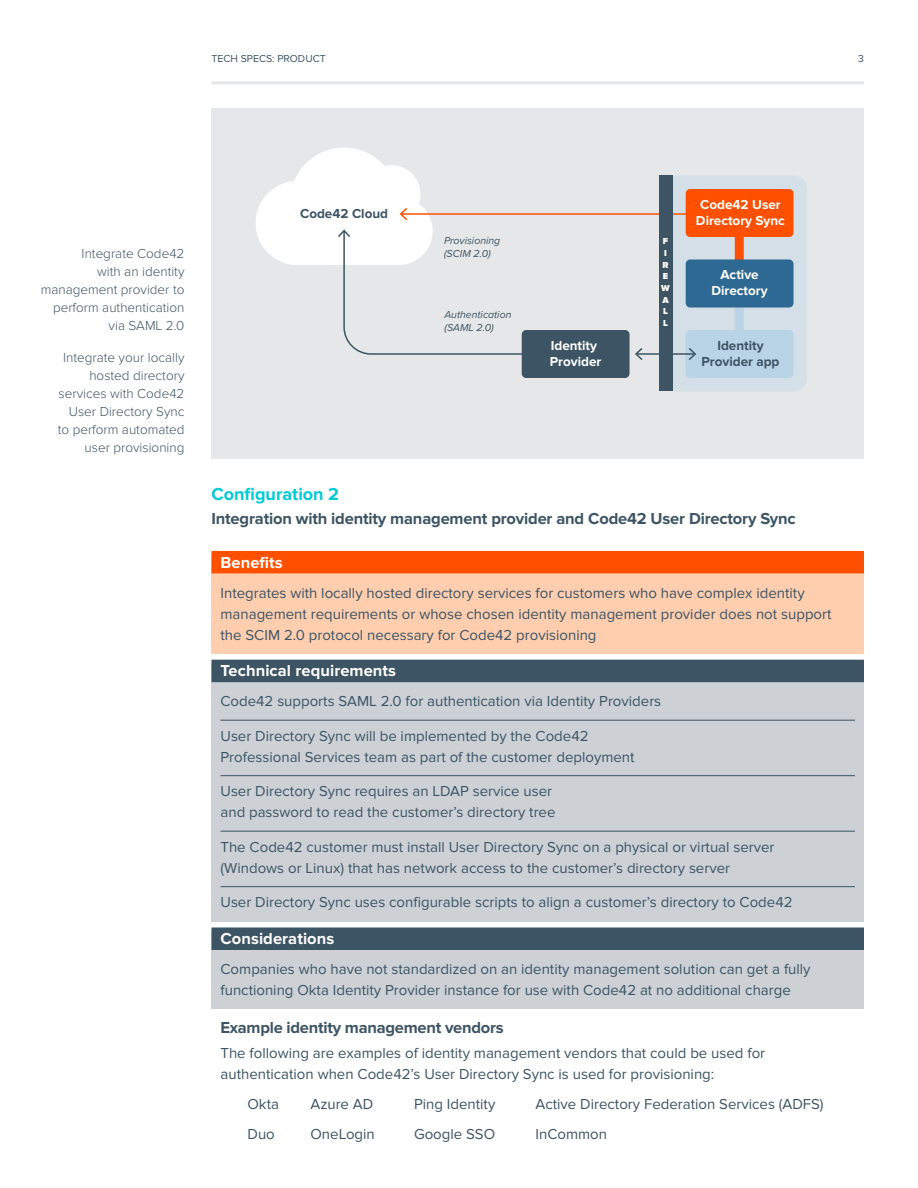
<style>
.page{position:relative;width:918px;height:1188px;background:#fff}
.page>*{position:absolute;margin:0;border:0;box-sizing:border-box;transform-origin:0 0}
.t1{font:700 18px "Proxima Nova";color:#00cad5}
.t2{font:700 16.5px "Proxima Nova";letter-spacing:-.01em;color:#3c5464}
.t3{font:700 16.5px "Proxima Nova";letter-spacing:.005em;color:#fff}
.t4{font:15px/21px "Proxima Nova";color:#3c5464}
.t5{font:300 13.5px/18px "Proxima Nova";color:#3e5464;text-align:right}
.t6{font:700 13.5px/16.2px "Proxima Nova";color:#fff;text-align:center}
.t7{font:700 13.5px/16.2px "Proxima Nova";color:#3c5464;text-align:center}
.t8{font:italic 10.5px/12.6px "Proxima Nova";color:#3c5464}
.t9{font:10.5px "Proxima Nova";color:#3c5464}
.t10{font:900 9px/11.7px "Proxima Nova";color:#fff;text-align:center}
</style>
<div class="page">
<hr style="left:212px;top:81px;width:652px;height:3px;background:#e6e7e9">
<div style="left:212px;top:108px;width:652px;height:351px;background:#e6e7e8"></div>
<div style="left:522px;top:330px;width:108px;height:48px;background:#3c5464;border-radius:4px"></div>
<hr style="left:637px;top:353px;width:58px;height:2px;background:#3c5464">
<svg style="left:635px;top:348px;width:8px;height:12px"></svg>
<svg style="left:672px;top:176px;width:135px;height:215px;background:#b7acab"></svg>
<hr style="left:401px;top:213px;width:286px;height:2px;background:#ff5000">
<svg style="left:255px;top:147px;width:273px;height:208px"></svg>
<div style="left:659px;top:176px;width:13px;height:216px;background:#3c5464"></div>
<div style="left:212px;top:555px;width:652px;height:99px;background:#ffceae"></div>
<div style="left:212px;top:551px;width:652px;height:22px;background:#ff5000"></div>
<div style="left:212px;top:663px;width:652px;height:258px;background:#cdd1d6"></div>
<div style="left:212px;top:660px;width:652px;height:22px;background:#3c5464"></div>
<hr style="left:220px;top:720px;width:635px;height:1px;background:#3c5464">
<hr style="left:220px;top:775px;width:635px;height:1px;background:#3c5464">
<hr style="left:220px;top:831px;width:635px;height:1px;background:#3c5464">
<hr style="left:220px;top:886px;width:635px;height:1px;background:#3c5464">
<div style="left:212px;top:931px;width:652px;height:78px;background:#cdd1d6"></div>
<div style="left:212px;top:927px;width:652px;height:23px;background:#3c5464"></div>
<p class="t9" style="left:212px;top:53px;width:116px">TECH SPECS: PRODUCT</p>
<p class="t9" style="left:858px;top:53px;width:7px">3</p>
<p class="t5" style="left:41px;top:245px;width:145px">Integrate Code42<br>with an identity management provider to perform authentication via SAML 2.0</p>
<p class="t5" style="left:58px;top:348px;width:128px">Integrate your locally hosted directory services with Code42<br>User Directory Sync to perform automated user provisioning</p>
<p class="t7" style="left:300px;top:205px;width:90px">Code42 Cloud</p>
<p class="t8" style="left:444px;top:234px;width:58px">Provisioning (SCIM 2.0)</p>
<p class="t8" style="left:444px;top:308px;width:68px">Authentication (SAML 2.0)</p>
<p class="t6" style="left:550px;top:337px;width:53px;text-align:left">Identity<br>Provider</p>
<p class="t10" style="left:661px;top:236px;width:10px">F<br>I<br>R<br>E<br>W<br>A<br>L<br>L</p>
<p class="t6" style="left:696px;top:196px;width:90px">Code42 User<br>Directory Sync</p>
<p class="t6" style="left:711px;top:267px;width:58px">Active<br>Directory</p>
<p class="t7" style="left:701px;top:337px;width:80px">Identity<br>Provider app</p>
<p class="t1" style="left:212px;top:484px;width:129px">Configuration 2</p>
<p class="t2" style="left:212px;top:509px;width:586px">Integration with identity management provider and Code42 User Directory Sync</p>
<p class="t3" style="left:220px;top:553px;width:64px">Benefits</p>
<p class="t4" style="left:220px;top:582px;width:613px">Integrates with locally hosted directory services for customers who have complex identity management requirements or whose chosen identity management provider does not support the SCIM 2.0 protocol necessary for Code42 provisioning</p>
<p class="t3" style="left:220px;top:661px;width:177px">Technical requirements</p>
<p class="t4" style="left:220px;top:691px;width:442px">Code42 supports SAML 2.0 for authentication via Identity Providers</p>
<p class="t4" style="left:220px;top:726px;width:416px">User Directory Sync will be implemented by the Code42<br>Professional Services team as part of the customer deployment</p>
<p class="t4" style="left:220px;top:781px;width:337px">User Directory Sync requires an LDAP service user and password to read the customer’s directory tree</p>
<p class="t4" style="left:220px;top:837px;width:556px">The Code42 customer must install User Directory Sync on a physical or virtual server (Windows or Linux) that has network access to the customer’s directory server</p>
<p class="t4" style="left:220px;top:892px;width:574px">User Directory Sync uses configurable scripts to align a customer’s directory to Code42</p>
<p class="t3" style="left:220px;top:929px;width:115px">Considerations</p>
<p class="t4" style="left:220px;top:959px;width:592px">Companies who have not standardized on an identity management solution can get a fully functioning Okta Identity Provider instance for use with Code42 at no additional charge</p>
<p class="t2" style="left:220px;top:1018px;width:285px">Example identity management vendors</p>
<p class="t4" style="left:220px;top:1043px;width:546px">The following are examples of identity management vendors that could be used for authentication when Code42’s User Directory Sync is used for provisioning:</p>
<p class="t4" style="left:248px;top:1094px;width:33px">Okta</p>
<p class="t4" style="left:310px;top:1094px;width:64px">Azure AD</p>
<p class="t4" style="left:414px;top:1094px;width:83px">Ping Identity</p>
<p class="t4" style="left:536px;top:1094px;width:290px">Active Directory Federation Services (ADFS)</p>
<p class="t4" style="left:248px;top:1124px;width:29px">Duo</p>
<p class="t4" style="left:310px;top:1124px;width:66px">OneLogin</p>
<p class="t4" style="left:414px;top:1124px;width:83px">Google SSO</p>
<p class="t4" style="left:536px;top:1124px;width:73px">InCommon</p>
</div>
